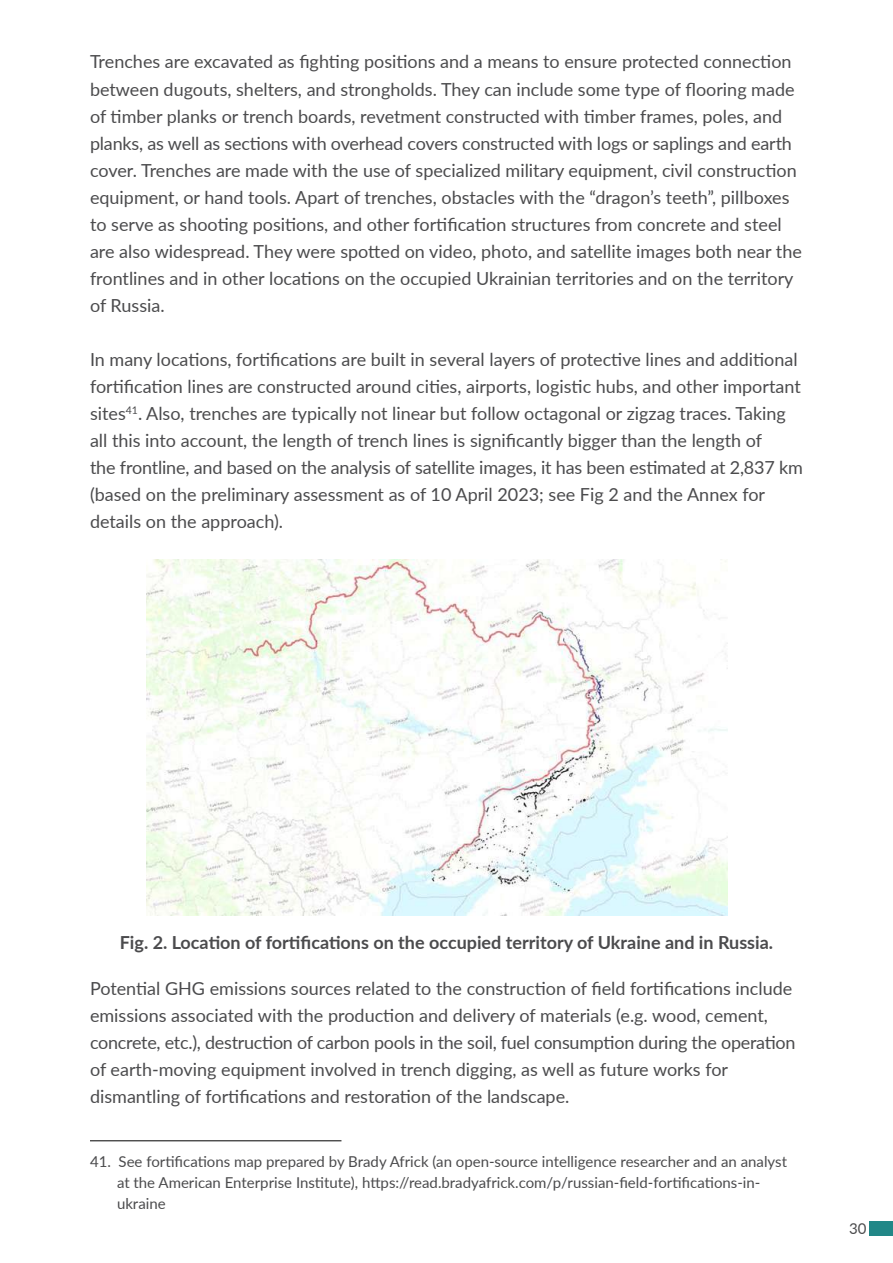
<style>
.page{position:relative;width:893px;height:1263px;background:#fff}
.page>*{position:absolute;margin:0;border:0;box-sizing:border-box;transform-origin:0 0}
.t1{font:18px/27px "Lato";color:#4b4b4d}
.t2{font:700 18px "Lato";color:#4b4b4d}
.t3{font:15px/21px "Lato";color:#4b4b4d}
</style>
<div class="page">
<div style="left:869px;top:1221px;width:24px;height:15px;background:#218787"></div>
<hr style="left:90px;top:1140px;width:251px;height:1px;background:#000">
<img style="left:147px;top:560px;width:580px;height:355px">
<p class="t1" style="left:90px;top:48px;width:713px">Trenches are excavated as fighting positions and a means to ensure protected connection between dugouts, shelters, and strongholds. They can include some type of flooring made of timber planks or trench boards, revetment constructed with timber frames, poles, and planks, as well as sections with overhead covers constructed with logs or saplings and earth cover. Trenches are made with the use of specialized military equipment, civil construction equipment, or hand tools. Apart of trenches, obstacles with the “dragon’s teeth”, pillboxes to serve as shooting positions, and other fortification structures from concrete and steel are also widespread. They were spotted on video, photo, and satellite images both near the frontlines and in other locations on the occupied Ukrainian territories and on the territory of Russia.</p>
<p class="t1" style="left:90px;top:345px;width:714px">In many locations, fortifications are built in several layers of protective lines and additional fortification lines are constructed around cities, airports, logistic hubs, and other important sites<sup>41</sup>. Also, trenches are typically not linear but follow octagonal or zigzag traces. Taking all this into account, the length of trench lines is significantly bigger than the length of<br>the frontline, and based on the analysis of satellite images, it has been estimated at 2,837 km (based on the preliminary assessment as of 10 April 2023; see Fig 2 and the Annex for details on the approach).</p>
<p class="t2" style="left:120px;top:929px;width:655px">Fig. 2. Location of fortifications on the occupied territory of Ukraine and in Russia.</p>
<p class="t1" style="left:90px;top:974px;width:707px">Potential GHG emissions sources related to the construction of field fortifications include emissions associated with the production and delivery of materials (e.g. wood, cement, concrete, etc.), destruction of carbon pools in the soil, fuel consumption during the operation of earth-moving equipment involved in trench digging, as well as future works for dismantling of fortifications and restoration of the landscape.</p>
<p class="t3" style="left:117px;top:1151px;width:672px;text-indent:-27px">41. See fortifications map prepared by Brady Africk (an open-source intelligence researcher and an analyst at the American Enterprise Institute), https://read.bradyafrick.com/p/russian-field-fortifications-in&shy;ukraine</p>
<p class="t3" style="left:849px;top:1217px;width:19px">30</p>
</div>
